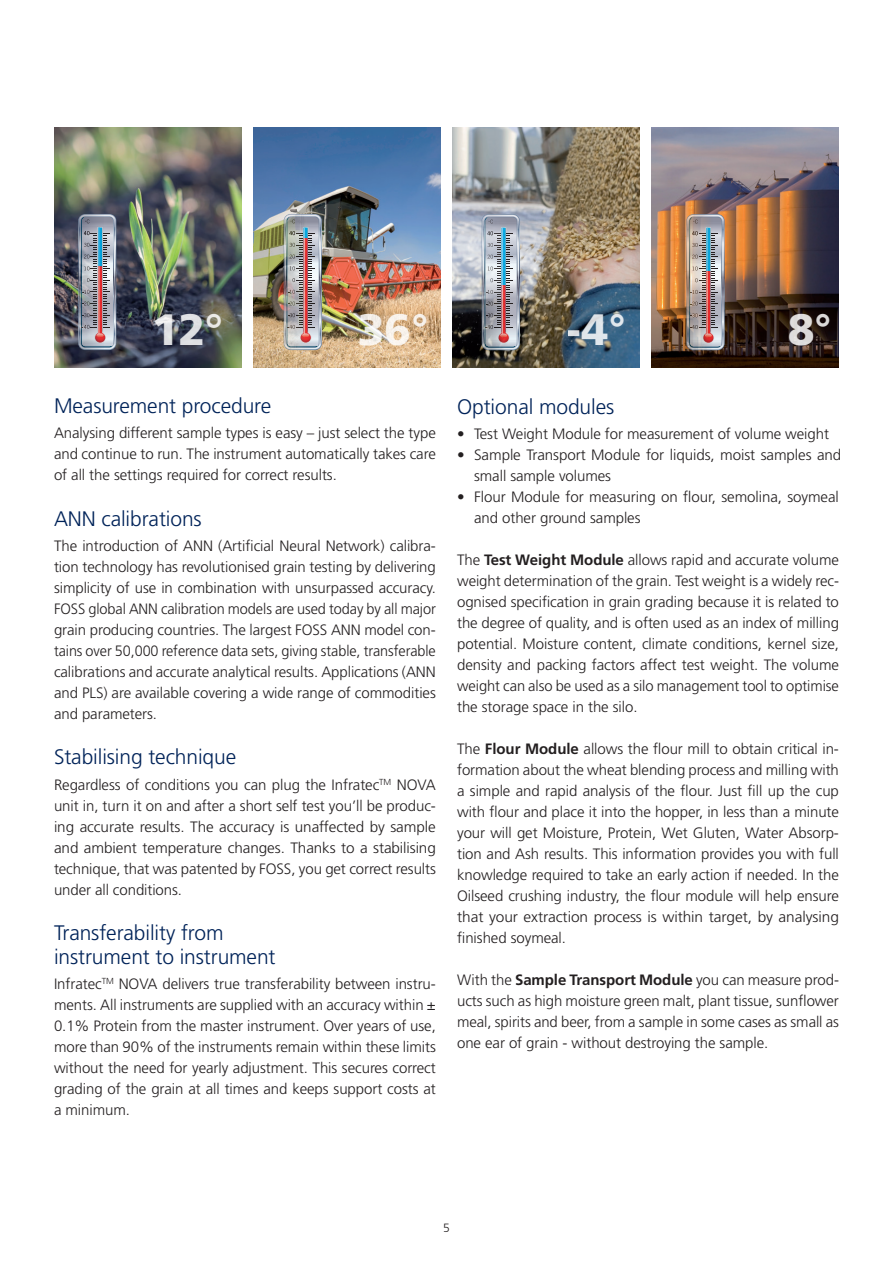
<style>
.page{position:relative;width:893px;height:1263px;background:#fff}
.page>*{position:absolute;margin:0;border:0;box-sizing:border-box;transform-origin:0 0}
.t1{font:900 43.95px "Frutiger";color:#fff}
.Rubrik{font:300 21px/24px "Frutiger";letter-spacing:-.005em;color:#002359}
.Brødtekst{font:300 15px/21px "Frutiger";letter-spacing:-.005em;color:#231f20;text-align:justify}
.t2{font:300 12px "Frutiger";color:#231f20}
.s1{font-weight:700}
</style>
<div class="page">
<img style="left:54px;top:128px;width:187px;height:239px">
<img style="left:253px;top:128px;width:187px;height:239px">
<svg style="left:78px;top:214px;width:42px;height:136px;background:#93939f"></svg>
<img style="left:284px;top:214px;width:38px;height:136px">
<img style="left:652px;top:128px;width:187px;height:239px">
<img style="left:453px;top:128px;width:187px;height:239px">
<img style="left:686px;top:213px;width:42px;height:137px">
<svg style="left:482px;top:213px;width:38px;height:137px;background:#a1a5b0"></svg>
<h1 class="t1" style="left:151px;top:303px;width:73px">12<span class="s1">°</span></h1>
<h1 class="t1" style="left:357px;top:303px;width:73px">36°</h1>
<h1 class="t1" style="left:567px;top:303px;width:61px">-4°</h1>
<h1 class="t1" style="left:787px;top:303px;width:46px">8°</h1>
<p class="Rubrik" style="left:54px;top:394px;width:219px">Measurement procedure</p>
<p class="Brødtekst" style="left:54px;top:423px;width:383px">Analysing different sample types is easy – just select the type and continue to run. The instrument automatically takes care of all the settings required for correct results.</p>
<p class="Rubrik" style="left:54px;top:507px;width:149px">ANN calibrations</p>
<p class="Brødtekst" style="left:54px;top:535px;width:383px">The introduction of ANN (Artificial Neural Network) calibra&shy;tion technology has revolutionised grain testing by delivering simplicity of use in combination with unsurpassed accuracy.<br>FOSS global ANN calibration models are used today by all major grain producing countries. The largest FOSS ANN model con&shy;tains over 50,000 reference data sets, giving stable, transferable calibrations and accurate analytical results. Applications (ANN and PLS) are available covering a wide range of commodities and parameters.</p>
<p class="Rubrik" style="left:54px;top:745px;width:184px">Stabilising technique</p>
<p class="Brødtekst" style="left:54px;top:774px;width:383px">Regardless of conditions you can plug the Infratec<sup>TM</sup> NOVA unit in, turn it on and after a short self test you’ll be produc&shy;ing accurate results. The accuracy is unaffected by sample and ambient temperature changes. Thanks to a stabilising technique, that was patented by FOSS, you get correct results under all conditions.</p>
<p class="Rubrik" style="left:54px;top:921px;width:223px">Transferability from instrument to instrument</p>
<p class="Brødtekst" style="left:54px;top:973px;width:383px">Infratec<sup>TM</sup> NOVA delivers true transferability between instru&shy;ments. All instruments are supplied with an accuracy within ± 0.1% Protein from the master instrument. Over years of use, more than 90% of the instruments remain within these limits without the need for yearly adjustment. This secures correct grading of the grain at all times and keeps support costs at a minimum.</p>
<p class="Rubrik" style="left:457px;top:395px;width:159px">Optional modules</p>
<p class="Brødtekst" style="left:457px;top:424px;width:373px">• Test Weight Module for measurement of volume weight</p>
<p class="Brødtekst" style="left:474px;top:445px;width:369px;text-indent:-17px">• Sample Transport Module for liquids, moist samples and small sample volumes</p>
<p class="Brødtekst" style="left:474px;top:487px;width:366px;text-indent:-17px">• Flour Module for measuring on flour, semolina, soymeal and other ground samples</p>
<p class="Brødtekst" style="left:457px;top:550px;width:383px">The <span class="s1">Test Weight Module</span> allows rapid and accurate volume weight determination of the grain. Test weight is a widely rec&shy;ognised specification in grain grading because it is related to the degree of quality, and is often used as an index of milling potential. Moisture content, climate conditions, kernel size, density and packing factors affect test weight. The volume weight can also be used as a silo management tool to optimise the storage space in the silo.</p>
<p class="Brødtekst" style="left:457px;top:739px;width:383px">The <span class="s1">Flour Module</span> allows the flour mill to obtain critical in&shy;formation about the wheat blending process and milling with a simple and rapid analysis of the flour. Just fill up the cup with flour and place it into the hopper, in less than a minute your will get Moisture, Protein, Wet Gluten, Water Absorp&shy;tion and Ash results. This information provides you with full knowledge required to take an early action if needed. In the Oilseed crushing industry, the flour module will help ensure that your extraction process is within target, by analysing finished soymeal.</p>
<p class="Brødtekst" style="left:457px;top:970px;width:383px">With the <span class="s1">Sample Transport Module</span> you can measure prod&shy;ucts such as high moisture green malt, plant tissue, sunflower meal, spirits and beer, from a sample in some cases as small as one ear of grain - without destroying the sample.</p>
<p class="t2" style="left:443px;top:1221px;width:8px">5</p>
</div>
